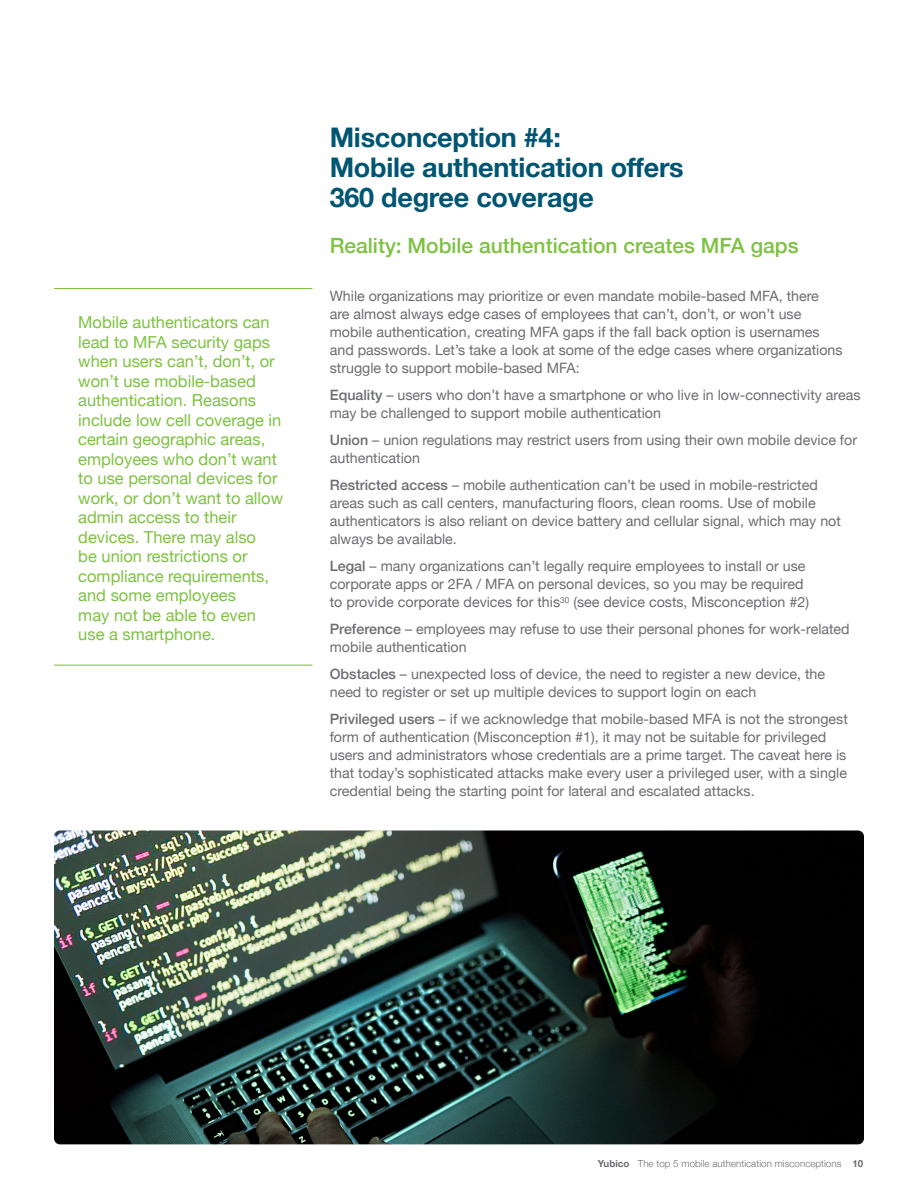
<style>
.page{position:relative;width:918px;height:1188px;background:#fff}
.page>*{position:absolute;margin:0;border:0;box-sizing:border-box;transform-origin:0 0}
.Page_head_18_pt{font:700 27px/30px "Helvetica Neue";letter-spacing:-.01em;color:#005572}
.section_subhead{font:500 21px "Helvetica Neue";color:#7dc242}
.body{font:16.5px/19.5px "Helvetica Neue";color:#7dc242}
.don_t_use_-bullet-bo{font:14.25px/18px "Helvetica Neue";color:#6c6d70}
.body-2{font:14.25px/18px "Helvetica Neue";color:#6c6d70}
.t1{font:300 9.75px "Helvetica Neue";letter-spacing:.005em;color:#6c6d70}
.s1{font-weight:500}
.s2{font-weight:700}
</style>
<div class="page">
<img style="left:54px;top:831px;width:810px;height:313px">
<hr style="left:54px;top:288px;width:258px;height:1px;background:#7dc242">
<hr style="left:54px;top:665px;width:258px;height:1px;background:#7dc242">
<p class="body" style="left:78px;top:314px;width:207px">Mobile authenticators can lead to MFA security gaps when users can’t, don’t, or won’t use mobile-based authentication. Reasons include low cell coverage in certain geographic areas, employees who don’t want to use personal devices for work, or don’t want to allow admin access to their devices. There may also<br>be union restrictions or compliance requirements, and some employees<br>may not be able to even use a smartphone.</p>
<p class="Page_head_18_pt" style="left:330px;top:123px;width:356px">Misconception #4:<br>Mobile authentication offers<br>360 degree coverage</p>
<p class="section_subhead" style="left:330px;top:229px;width:470px">Reality: Mobile authentication creates MFA gaps</p>
<p class="body-2" style="left:330px;top:288px;width:514px">While organizations may prioritize or even mandate mobile-based MFA, there<br>are almost always edge cases of employees that can’t, don’t, or won’t use mobile authentication, creating MFA gaps if the fall back option is usernames and passwords. Let’s take a look at some of the edge cases where organizations struggle to support mobile-based MFA:</p>
<p class="don_t_use_-bullet-bo" style="left:330px;top:387px;width:532px"><span class="s1">Equality</span> – users who don’t have a smartphone or who live in low-connectivity areas may be challenged to support mobile authentication</p>
<p class="don_t_use_-bullet-bo" style="left:330px;top:432px;width:529px"><span class="s1">Union</span> – union regulations may restrict users from using their own mobile device for authentication</p>
<p class="don_t_use_-bullet-bo" style="left:330px;top:477px;width:513px"><span class="s1">Restricted access</span> – mobile authentication can’t be used in mobile-restricted areas such as call centers, manufacturing floors, clean rooms. Use of mobile authenticators is also reliant on device battery and cellular signal, which may not always be available.</p>
<p class="don_t_use_-bullet-bo" style="left:330px;top:558px;width:481px"><span class="s1">Legal</span> – many organizations can’t legally require employees to install or use corporate apps or 2FA / MFA on personal devices, so you may be required to provide corporate devices for this<sup>30</sup> (see device costs, Misconception #2)</p>
<p class="don_t_use_-bullet-bo" style="left:330px;top:621px;width:521px"><span class="s1">Preference</span> – employees may refuse to use their personal phones for work-related mobile authentication</p>
<p class="don_t_use_-bullet-bo" style="left:330px;top:666px;width:497px"><span class="s1">Obstacles</span> – unexpected loss of device, the need to register a new device, the need to register or set up multiple devices to support login on each</p>
<p class="don_t_use_-bullet-bo" style="left:330px;top:711px;width:520px"><span class="s1">Privileged users</span> – if we acknowledge that mobile-based MFA is not the strongest form of authentication (Misconception #1), it may not be suitable for privileged users and administrators whose credentials are a prime target. The caveat here is that today’s sophisticated attacks make every user a privileged user, with a single credential being the starting point for lateral and escalated attacks.</p>
<p class="t1" style="left:598px;top:1155px;width:267px"><span class="s2">Yubico</span> The top 5 mobile authentication misconceptions <span class="s2">10</span></p>
</div>
